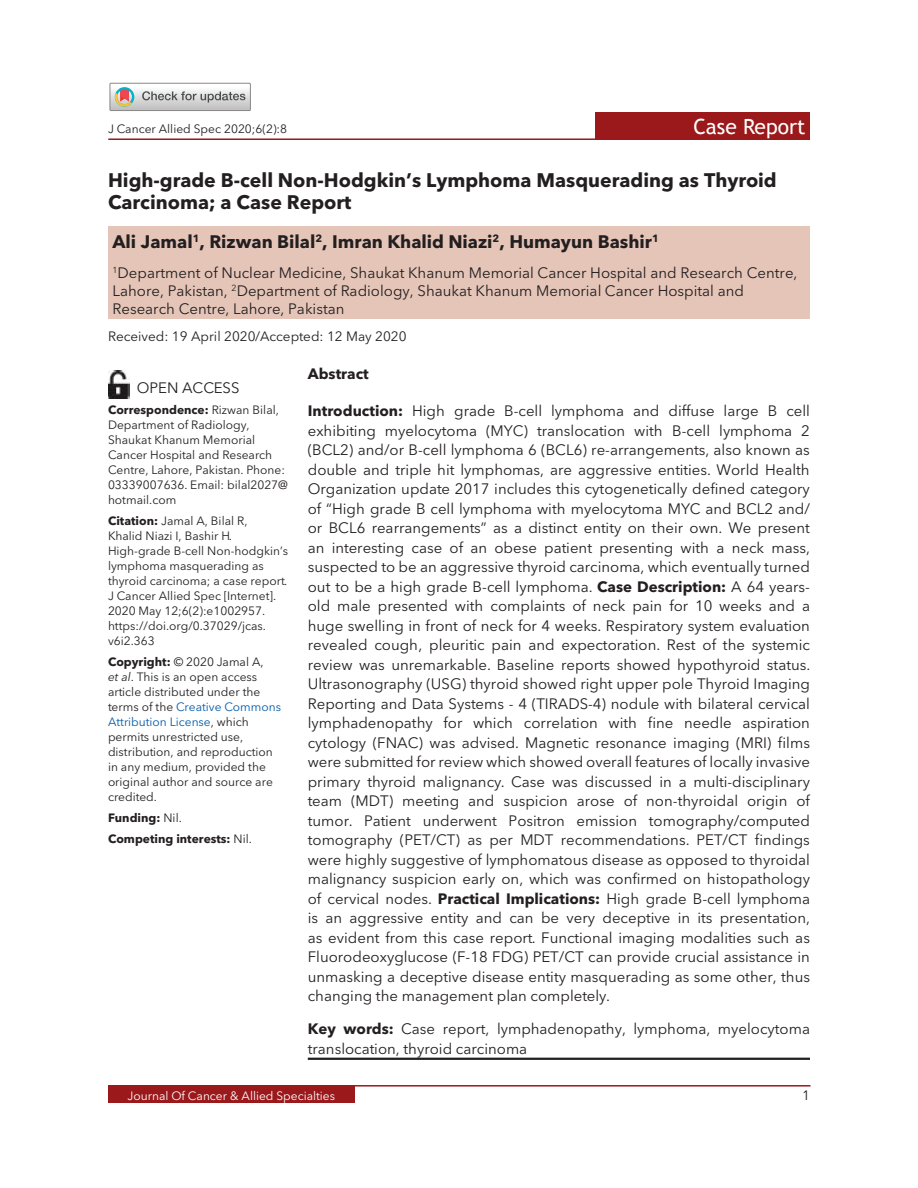
<style>
.page{position:relative;width:918px;height:1188px;background:#fff}
.page>*{position:absolute;margin:0;border:0;box-sizing:border-box;transform-origin:0 0}
.t1{font:21px "Trebuchet MS";color:#fff}
.AT{font:700 19.5px/22.5px "Avenir Next LT Pro";color:#231f20}
.AU{font:700 18px "Avenir Next LT Pro";color:#231f20}
.ABS{font:15px/19.5px "Avenir Next LT Pro";color:#231f20;text-align:justify}
.AFF{font:15px/18px "Avenir Next LT Pro";color:#231f20}
.KWD{font:15px/19.5px "Avenir Next LT Pro";color:#231f20}
.OpenAccess{font:15px "Avenir Next LT Pro";color:#231f20}
.ABSH{font:700 15px "Avenir Next LT Pro";color:#231f20}
.HIS{font:13.5px "Avenir Next LT Pro";color:#231f20}
.Folio{font:13.5px "Avenir Next LT Pro";color:#231f20}
.Copyrights{font:12px/15px "Avenir Next LT Pro";color:#231f20}
.Citation{font:12px/15px "Avenir Next LT Pro";color:#231f20}
.ADD{font:12px/15px "Avenir Next LT Pro";color:#231f20}
.t2{font:12px "Avenir Next LT Pro";color:#fff}
.Competinginterest{font:700 12px "Avenir Next LT Pro";color:#231f20}
.Finding{font:700 12px "Avenir Next LT Pro";color:#231f20}
.s1{font-weight:700}
.s2{font-style:italic}
.s3{color:#015bab}
.s4{font-weight:400}
</style>
<div class="page">
<div style="left:108px;top:1085px;width:247px;height:18px;background:#9b181b"></div>
<hr style="left:108px;top:1085px;width:703px;height:2px;background:#9b181b">
<div style="left:596px;top:112px;width:214px;height:28px;background:#9b181b"></div>
<hr style="left:108px;top:138px;width:687px;height:2px;background:#9b181b">
<div style="left:108px;top:226px;width:702px;height:93px;background:#e5c5b8"></div>
<hr style="left:308px;top:1058px;width:502px;height:2px;background:#231f20">
<img style="left:108px;top:371px;width:21px;height:28px">
<svg style="left:110px;top:83px;width:140px;height:28px"></svg>
<p class="Copyrights" style="left:108px;top:121px;width:181px">J Cancer Allied Spec 2020;6(2):8</p>
<h1 class="t1" style="left:693px;top:113px;width:114px">Case Report</h1>
<p class="AT" style="left:108px;top:169px;width:670px">High-grade B-cell Non-Hodgkin’s Lymphoma Masquerading as Thyroid<br>Carcinoma; a Case Report</p>
<p class="AU" style="left:112px;top:227px;width:548px">Ali Jamal<sup>1</sup>, Rizwan Bilal<sup>2</sup>, Imran Khalid Niazi<sup>2</sup>, Humayun Bashir<sup>1</sup></p>
<p class="AFF" style="left:112px;top:264px;width:687px"><sup>1</sup>Department of Nuclear Medicine, Shaukat Khanum Memorial Cancer Hospital and Research Centre,<br>Lahore, Pakistan, <sup>2</sup>Department of Radiology, Shaukat Khanum Memorial Cancer Hospital and<br>Research Centre, Lahore, Pakistan</p>
<p class="HIS" style="left:108px;top:325px;width:300px">Received: 19 April 2020/Accepted: 12 May 2020</p>
<p class="ABSH" style="left:308px;top:361px;width:63px">Abstract</p>
<p class="ABS" style="left:308px;top:401px;width:504px"><span class="s1">Introduction:</span> High grade B-cell lymphoma and diffuse large B cell exhibiting myelocytoma (MYC) translocation with B-cell lymphoma 2 (BCL2) and/or B-cell lymphoma 6 (BCL6) re-arrangements, also known as double and triple hit lymphomas, are aggressive entities. World Health Organization update 2017 includes this cytogenetically defined category of “High grade B cell lymphoma with myelocytoma MYC and BCL2 and/ or BCL6 rearrangements” as a distinct entity on their own. We present an interesting case of an obese patient presenting with a neck mass, suspected to be an aggressive thyroid carcinoma, which eventually turned out to be a high grade B-cell lymphoma. <span class="s1">Case Description:</span> A 64 years&shy;old male presented with complaints of neck pain for 10 weeks and a huge swelling in front of neck for 4 weeks. Respiratory system evaluation revealed cough, pleuritic pain and expectoration. Rest of the systemic review was unremarkable. Baseline reports showed hypothyroid status.<br>Ultrasonography (USG) thyroid showed right upper pole Thyroid Imaging Reporting and Data Systems - 4 (TIRADS-4) nodule with bilateral cervical lymphadenopathy for which correlation with fine needle aspiration cytology (FNAC) was advised. Magnetic resonance imaging (MRI) films were submitted for review which showed overall features of locally invasive primary thyroid malignancy. Case was discussed in a multi-disciplinary team (MDT) meeting and suspicion arose of non-thyroidal origin of tumor. Patient underwent Positron emission tomography/computed tomography (PET/CT) as per MDT recommendations. PET/CT findings were highly suggestive of lymphomatous disease as opposed to thyroidal malignancy suspicion early on, which was confirmed on histopathology of cervical nodes. <span class="s1">Practical Implications:</span> High grade B-cell lymphoma is an aggressive entity and can be very deceptive in its presentation, as evident from this case report. Functional imaging modalities such as Fluorodeoxyglucose (F-18 FDG) PET/CT can provide crucial assistance in unmasking a deceptive disease entity masquerading as some other, thus changing the management plan completely.</p>
<p class="KWD" style="left:308px;top:1019px;width:504px"><span class="s1">Key words:</span> Case report, lymphadenopathy, lymphoma, myelocytoma translocation, thyroid carcinoma</p>
<p class="OpenAccess" style="left:137px;top:375px;width:104px">OPEN ACCESS</p>
<p class="ADD" style="left:108px;top:402px;width:181px"><span class="s1">Correspondence:</span> Rizwan Bilal,<br>Department of Radiology,<br>Shaukat Khanum Memorial<br>Cancer Hospital and Research<br>Centre, Lahore, Pakistan. Phone:<br>03339007636. Email: bilal2027@ hotmail.com</p>
<p class="Citation" style="left:108px;top:513px;width:182px"><span class="s1">Citation:</span> Jamal A, Bilal R,<br>Khalid Niazi I, Bashir H.<br>High-grade B-cell Non-hodgkin’s lymphoma masquerading as thyroid carcinoma; a case report.<br>J Cancer Allied Spec [Internet].<br>2020 May 12;6(2):e1002957. https://doi.org/0.37029/jcas. v6i2.363</p>
<p class="Copyrights" style="left:108px;top:654px;width:175px"><span class="s1">Copyright:</span> © 2020 Jamal A,<br><span class="s2">et al</span>. This is an open access article distributed under the terms of the <span class="s3">Creative Commons<br>Attribution License</span>, which permits unrestricted use, distribution, and reproduction in any medium, provided the original author and source are credited.</p>
<p class="Finding" style="left:108px;top:807px;width:75px">Funding: <span class="s4">Nil.</span></p>
<p class="Competinginterest" style="left:108px;top:828px;width:146px">Competing interests: <span class="s4">Nil.</span></p>
<p class="t2" style="left:128px;top:1086px;width:209px">Journal Of Cancer &amp; Allied Specialties</p>
<p class="Folio" style="left:802px;top:1084px;width:9px">1</p>
</div>
